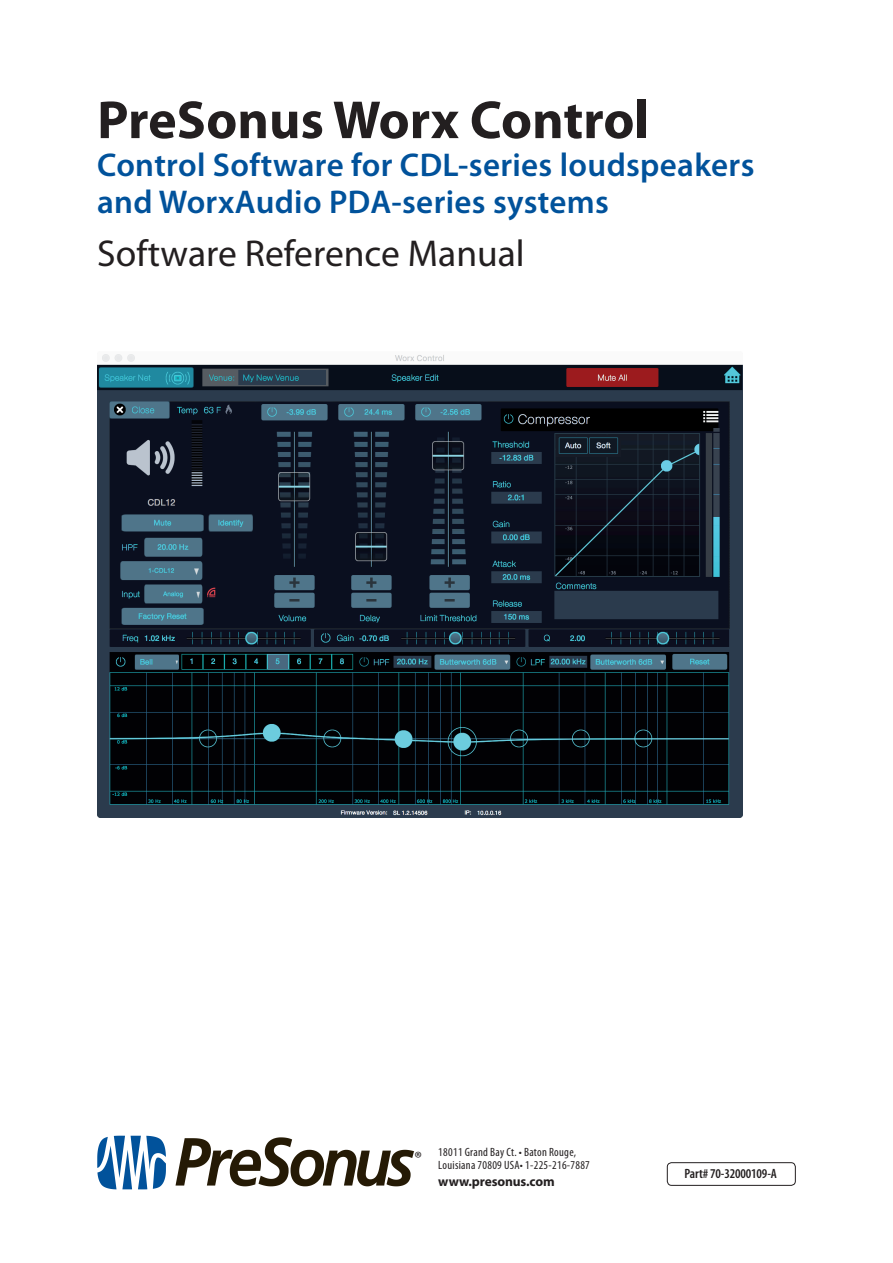
<style>
.page{position:relative;width:893px;height:1263px;background:#fff}
.page>*{position:absolute;margin:0;border:0;box-sizing:border-box;transform-origin:0 0}
.Cover_Product_Name{font:700 54px "Myriad Pro";color:#231f20}
.Cover_Second_Title{font:37.5px "Myriad Pro";color:#231f20}
.Cover_Product_Name_S{font:600 33px/37.5px "Myriad Pro";letter-spacing:.01em;color:#01529b}
.t1{font:18px "Myriad Pro";color:#231f20}
.Cover_Part_Number{font:600 condensed 13.5px "Myriad Pro";letter-spacing:-.01em;color:#231f20}
.CoverWebAdd{font:700 13.5px "Myriad Pro";letter-spacing:-.01em;color:#231f20}
.Presonus_Address{font:condensed 12px/13.5px "Myriad Pro";letter-spacing:.025em;color:#231f20}
</style>
<div class="page">
<div style="left:667px;top:1162px;width:129px;height:24px;border:1px solid #231f20;border-radius:4px"></div>
<svg style="left:97px;top:1136px;width:69px;height:53px"></svg>
<svg style="left:176px;top:1137px;width:238px;height:49px"></svg>
<img style="left:97px;top:354px;width:646px;height:463px">
<p class="Cover_Product_Name" style="left:97px;top:90px;width:554px">PreSonus Worx Control</p>
<p class="Cover_Product_Name_S" style="left:97px;top:146px;width:659px">Control Software for CDL-series loudspeakers and WorxAudio PDA-series systems</p>
<p class="Cover_Second_Title" style="left:97px;top:233px;width:429px">Software Reference Manual</p>
<p class="t1" style="left:414px;top:1148px;width:9px">®</p>
<p class="Presonus_Address" style="left:438px;top:1145px;width:153px">18011 Grand Bay Ct. • Baton Rouge,<br>Louisiana 70809 USA• 1-225-216-7887</p>
<p class="CoverWebAdd" style="left:438px;top:1173px;width:118px">www.presonus.com</p>
<p class="Cover_Part_Number" style="left:685px;top:1166px;width:94px">Part# 70-32000109-A</p>
</div>
